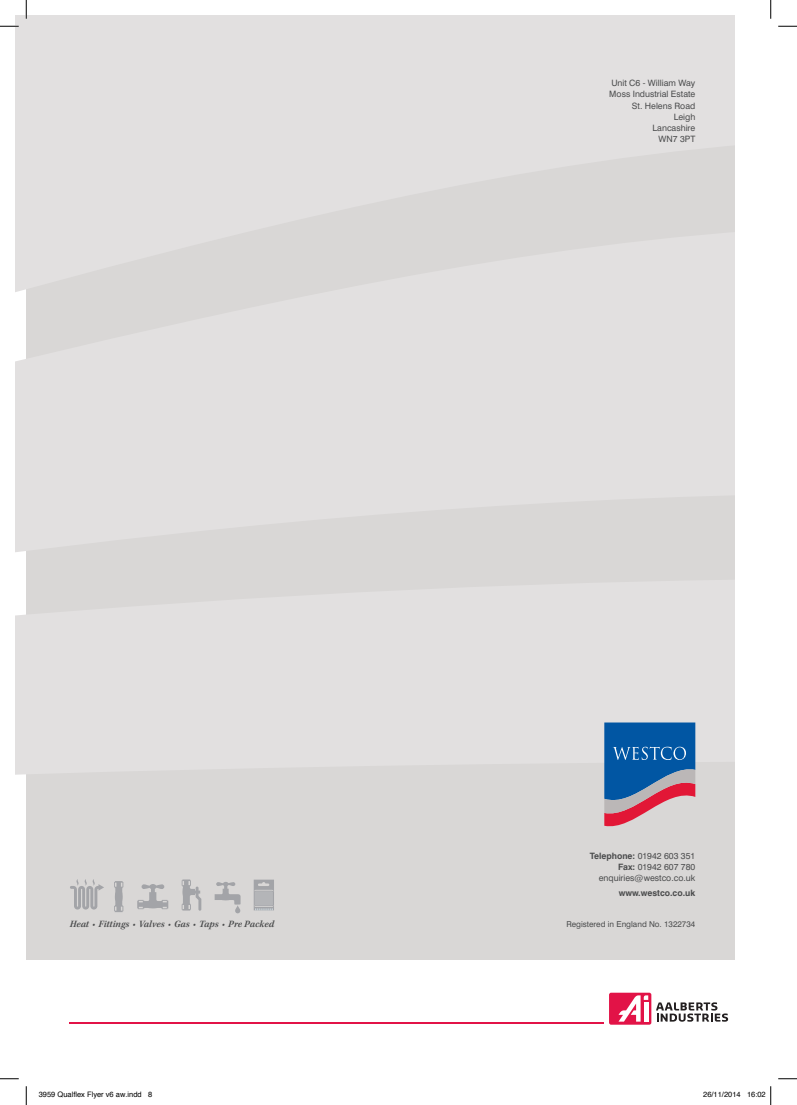
<style>
.page{position:relative;width:797px;height:1105px;background:#fff}
.page>*{position:absolute;margin:0;border:0;box-sizing:border-box;transform-origin:0 0}
.t1{font:italic 600 9.88px "Kepler Std";color:#4b4c4d}
.t2{font:8.75px/11.2px "Swiss 721 BT";color:#4b4c4d;text-align:right}
.t3{font:700 8.75px "Swiss 721 BT";color:#4b4c4d}
.t4{font:8.12px "Swiss 721 BT";color:#4b4c4d}
.t5{font:7.5px "Helvetica";color:#000}
.s1{font-weight:700}
</style>
<div class="page">
<div style="left:26px;top:16px;width:755px;height:1073px;background:#e2e0e0"></div>
<div style="left:16px;top:16px;width:12px;height:209px;background:#e2e0e0"></div>
<svg style="left:16px;top:225px;width:680px;height:520px"></svg>
<div style="left:735px;top:16px;width:46px;height:1073px;background:#fff"></div>
<svg style="left:604px;top:722px;width:91px;height:104px;background:#5a72a2"></svg>
<div style="left:16px;top:960px;width:754px;height:129px;background:#fff"></div>
<svg style="left:656px;top:1002px;width:72px;height:20px"></svg>
<div style="left:609px;top:993px;width:42px;height:32px;background:#e21347;border-radius:2px"></div>
<svg style="left:618px;top:995px;width:30px;height:27px"></svg>
<hr style="left:69px;top:1022px;width:535px;height:2px;background:#e21347">
<svg style="left:215px;top:882px;width:25px;height:31px"></svg>
<svg style="left:70px;top:879px;width:34px;height:30px"></svg>
<svg style="left:137px;top:884px;width:31px;height:25px"></svg>
<svg style="left:182px;top:879px;width:19px;height:32px"></svg>
<svg style="left:254px;top:880px;width:20px;height:30px"></svg>
<svg style="left:114px;top:881px;width:9px;height:31px"></svg>
<svg style="left:0;top:25px;width:19px;height:2px"></svg>
<svg style="left:778px;top:25px;width:19px;height:2px"></svg>
<svg style="left:0;top:1078px;width:19px;height:1px"></svg>
<svg style="left:778px;top:1078px;width:19px;height:1px"></svg>
<svg style="left:25px;top:0;width:2px;height:19px"></svg>
<svg style="left:25px;top:1086px;width:2px;height:19px"></svg>
<svg style="left:770px;top:0;width:1px;height:19px"></svg>
<svg style="left:770px;top:1086px;width:1px;height:19px"></svg>
<p class="t2" style="left:609px;top:77px;width:87px">Unit C6 - William Way<br>Moss Industrial Estate<br>St. Helens Road<br>Leigh<br>Lancashire<br>WN7 3PT</p>
<p class="t2" style="left:590px;top:850px;width:107px"><span class="s1">Telephone:</span> 01942 603 351<br><span class="s1">Fax:</span> 01942 607 780 enquiries@westco.co.uk</p>
<p class="t3" style="left:618px;top:888px;width:78px">www.westco.co.uk</p>
<p class="t1" style="left:70px;top:918px;width:206px">Heat • Fittings • Valves • Gas • Taps • Pre Packed</p>
<p class="t4" style="left:566px;top:919px;width:130px">Registered in England No. 1322734</p>
<p class="t5" style="left:39px;top:1089px;width:115px">3959 Qualflex Flyer v6 aw.indd 8</p>
<p class="t5" style="left:703px;top:1089px;width:64px">26/11/2014 16:02</p>
</div>
